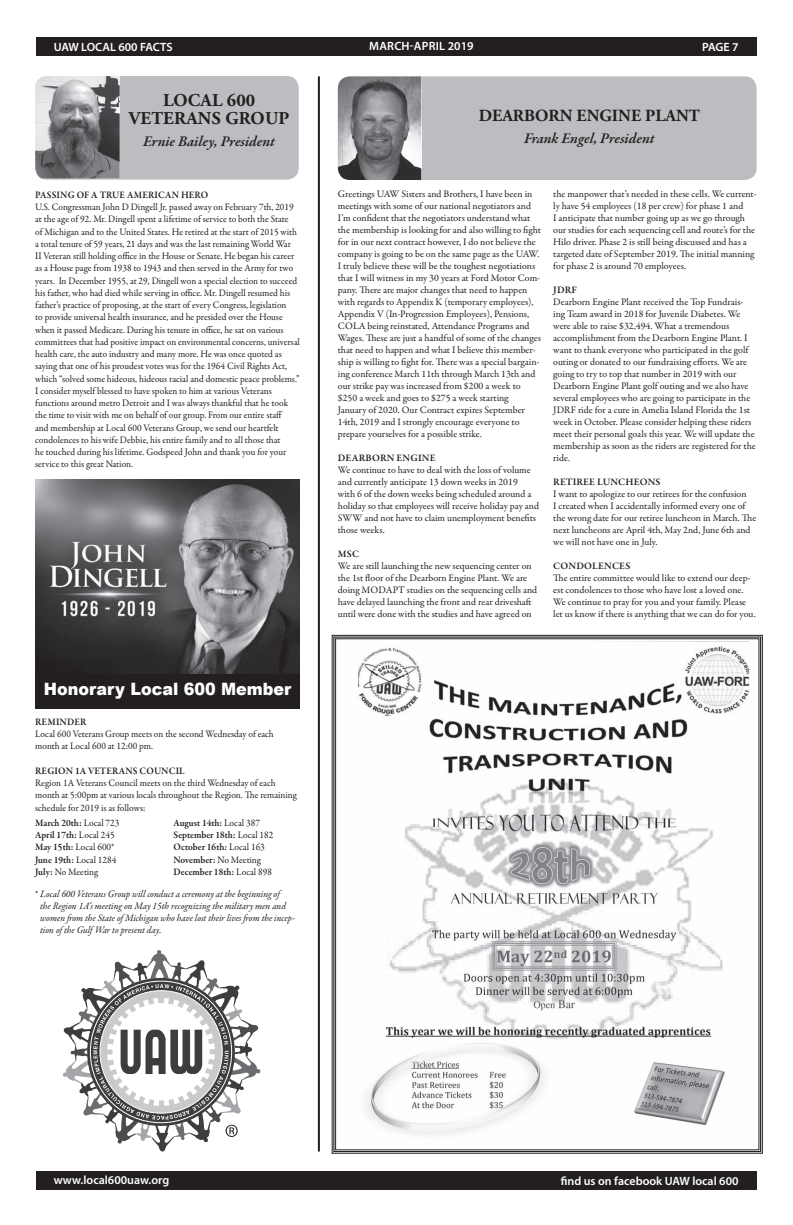
<style>
.page{position:relative;width:793px;height:1225px;background:#fff}
.page>*{position:absolute;margin:0;border:0;box-sizing:border-box;transform-origin:0 0}
.t1{font:700 18px "Adobe Garamond Pro";letter-spacing:.015em;color:#231f20}
.t2{font:900 17px "Arial";color:#fff;scale:.94 1}
.t3{font:700 17px "Adobe Garamond Pro";color:#231f20}
.t4{font:italic 600 15px "Garamond Premr Pro";letter-spacing:-.005em;color:#231f20}
.t5{font:600 12px "Myriad Pro";color:#fff}
.t6{font:600 12px "Myriad Pro";letter-spacing:.02em;color:#fff}
.t7{font:10px/12px "Garamond Premr Pro";color:#231f20}
.t8{font:10px/12.2px "Garamond Premr Pro";color:#231f20;scale:.95 1}
.t9{font:italic 10px/12.2px "Garamond Premr Pro";letter-spacing:-.005em;color:#231f20;scale:.95 1}
.t10{font:600 10px "Garamond Premr Pro";letter-spacing:.01em;color:#231f20;scale:.95 1}
.t11{font:600 10px "Garamond Premr Pro";letter-spacing:-.01em;color:#231f20;scale:.95 1}
.t12{font:600 10px "Garamond Premr Pro";letter-spacing:.01em;color:#231f20}
.s1{font-weight:400}
.s2{font-weight:600}
.s3{font-style:normal}
</style>
<div class="page">
<div style="left:35px;top:480px;width:265px;height:228px;background:#231f20"></div>
<div style="left:35px;top:76px;width:263px;height:104px;background:#bcbdc0;border-radius:12px"></div>
<img style="left:35px;top:76px;width:85px;height:103px">
<div style="left:36px;top:37px;width:720px;height:18px;background:#231f20"></div>
<div style="left:36px;top:1170px;width:720px;height:18px;background:#231f20"></div>
<hr style="left:318px;top:76px;width:2px;height:1075px;background:#231f20">
<div style="left:337px;top:76px;width:419px;height:104px;background:#bcbdc0;border-radius:12px"></div>
<img style="left:337px;top:76px;width:84px;height:104px">
<img style="left:35px;top:480px;width:265px;height:193px">
<svg style="left:331px;top:634px;width:431px;height:519px"></svg>
<svg style="left:63px;top:950px;width:197px;height:201px"></svg>
<p class="t6" style="left:369px;top:39px;width:106px">MARCH-APRIL 2019</p>
<p class="t5" style="left:54px;top:39px;width:120px">UAW LOCAL 600 FACTS</p>
<p class="t5" style="left:701px;top:39px;width:38px">PAGE 7</p>
<p class="t1" style="left:163px;top:90px;width:93px">LOCAL 600</p>
<p class="t1" style="left:129px;top:108px;width:162px">VETERANS GROUP</p>
<p class="t4" style="left:143px;top:132px;width:133px">Ernie Bailey, President</p>
<p class="t10" style="left:35px;top:188px;width:183px">PASSING OF A TRUE AMERICAN HERO</p>
<p class="t8" style="left:35px;top:201px;width:280px">U.S. Congressman John D Dingell Jr. passed away on February 7th, 2019 at the age of 92. Mr. Dingell spent a lifetime of service to both the State<br>of Michigan and to the United States. He retired at the start of 2015 with a total tenure of 59 years, 21 days and was the last remaining World War II Veteran still holding office in the House or Senate. He began his career as a House page from 1938 to 1943 and then served in the Army for two years. In December 1955, at 29, Dingell won a special election to succeed his father, who had died while serving in office. Mr. Dingell resumed his father’s practice of proposing, at the start of every Congress, legislation<br>to provide universal health insurance, and he presided over the House when it passed Medicare. During his tenure in office, he sat on various committees that had positive impact on environmental concerns, universal health care, the auto industry and many more. He was once quoted as saying that one of his proudest votes was for the 1964 Civil Rights Act, which “solved some hideous, hideous racial and domestic peace problems.”</p>
<p class="t8" style="left:35px;top:385px;width:268px">I consider myself blessed to have spoken to him at various Veterans functions around metro Detroit and I was always thankful that he took the time to visit with me on behalf of our group. From our entire staff and membership at Local 600 Veterans Group, we send our heartfelt condolences to his wife Debbie, his entire family and to all those that he touched during his lifetime. Godspeed John and thank you for your service to this great Nation.</p>
<p class="t2" style="left:44px;top:676px;width:264px">Honorary Local 600 Member</p>
<p class="t10" style="left:35px;top:715px;width:55px">REMINDER</p>
<p class="t8" style="left:35px;top:728px;width:252px">Local 600 Veterans Group meets on the second Wednesday of each month at Local 600 at 12:00 pm.</p>
<p class="t10" style="left:35px;top:764px;width:159px">REGION 1A VETERANS COUNCIL</p>
<p class="t8" style="left:35px;top:777px;width:277px">Region 1A Veterans Council meets on the third Wednesday of each month at 5:00pm at various locals throughout the Region. The remaining schedule for 2019 is as follows:</p>
<p class="t10" style="left:35px;top:816px;width:90px">March 20th: <span class="s1">Local 723</span></p>
<p class="t10" style="left:35px;top:828px;width:85px">April 17th: <span class="s1">Local 245</span></p>
<p class="t8" style="left:35px;top:841px;width:85px"><span class="s2">May 15th:</span> Local 600*</p>
<p class="t11" style="left:35px;top:853px;width:87px">June 19th: <span class="s1">Local 1284</span></p>
<p class="t8" style="left:35px;top:865px;width:68px"><span class="s2">July:</span> No Meeting</p>
<p class="t10" style="left:173px;top:816px;width:92px">August 14th: <span class="s1">Local 387</span></p>
<p class="t11" style="left:173px;top:828px;width:107px">September 18th: <span class="s1">Local 182</span></p>
<p class="t10" style="left:173px;top:840px;width:98px">October 16th: <span class="s1">Local 163</span></p>
<p class="t11" style="left:173px;top:853px;width:93px">November: <span class="s1">No Meeting</span></p>
<p class="t10" style="left:173px;top:865px;width:105px">December 18th: <span class="s1">Local 898</span></p>
<p class="t9" style="left:40px;top:887px;width:269px;text-indent:-5px"><span class="s3">*</span> Local 600 Veterans Group will conduct a ceremony at the beginning of<br>the Region 1A’s meeting on May 15th recognizing the military men and women from the State of Michigan who have lost their lives from the incep&shy;tion of the Gulf War to present day.</p>
<p class="t3" style="left:478px;top:105px;width:222px">DEARBORN ENGINE PLANT</p>
<p class="t4" style="left:524px;top:128px;width:132px">Frank Engel, President</p>
<p class="t7" style="left:337px;top:188px;width:204px">Greetings UAW Sisters and Brothers, I have been in meetings with some of our national negotiators and I’m confident that the negotiators understand what the membership is looking for and also willing to fight for in our next contract however, I do not believe the company is going to be on the same page as the UAW.<br>I truly believe these will be the toughest negotiations that I will witness in my 30 years at Ford Motor Com&shy;pany. There are major changes that need to happen with regards to Appendix K (temporary employees), Appendix V (In-Progression Employees), Pensions, COLA being reinstated, Attendance Programs and Wages. These are just a handful of some of the changes that need to happen and what I believe this member&shy;ship is willing to fight for. There was a special bargain&shy;ing conference March 11th through March 13th and our strike pay was increased from $200 a week to $250 a week and goes to $275 a week starting<br>January of 2020. Our Contract expires September 14th, 2019 and I strongly encourage everyone to prepare yourselves for a possible strike.</p>
<p class="t12" style="left:338px;top:452px;width:99px">DEARBORN ENGINE</p>
<p class="t7" style="left:337px;top:464px;width:203px">We continue to have to deal with the loss of volume and currently anticipate 13 down weeks in 2019<br>with 6 of the down weeks being scheduled around a holiday so that employees will receive holiday pay and SWW and not have to claim unemployment benefits those weeks.</p>
<p class="t12" style="left:338px;top:548px;width:23px">MSC</p>
<p class="t7" style="left:337px;top:560px;width:201px">We are still launching the new sequencing center on the 1st floor of the Dearborn Engine Plant. We are doing MODAPT studies on the sequencing cells and have delayed launching the front and rear driveshaft until were done with the studies and have agreed on</p>
<p class="t7" style="left:553px;top:188px;width:205px">the manpower that’s needed in these cells. We current&shy;ly have 54 employees (18 per crew) for phase 1 and<br>I anticipate that number going up as we go through our studies for each sequencing cell and route’s for the Hilo driver. Phase 2 is still being discussed and has a targeted date of September 2019. The initial manning for phase 2 is around 70 employees.</p>
<p class="t12" style="left:553px;top:284px;width:25px">JDRF</p>
<p class="t7" style="left:553px;top:296px;width:204px">Dearborn Engine Plant received the Top Fundrais&shy;ing Team award in 2018 for Juvenile Diabetes. We were able to raise $32,494. What a tremendous accomplishment from the Dearborn Engine Plant. I want to thank everyone who participated in the golf outing or donated to our fundraising efforts. We are going to try to top that number in 2019 with our Dearborn Engine Plant golf outing and we also have several employees who are going to participate in the JDRF ride for a cure in Amelia Island Florida the 1st week in October. Please consider helping these riders meet their personal goals this year. We will update the membership as soon as the riders are registered for the ride.</p>
<p class="t12" style="left:553px;top:476px;width:109px">RETIREE LUNCHEONS</p>
<p class="t7" style="left:553px;top:488px;width:204px">I want to apologize to our retirees for the confusion<br>I created when I accidentally informed every one of the wrong date for our retiree luncheon in March. The next luncheons are April 4th, May 2nd, June 6th and we will not have one in July.</p>
<p class="t12" style="left:553px;top:560px;width:79px">CONDOLENCES</p>
<p class="t7" style="left:553px;top:572px;width:204px">The entire committee would like to extend our deep&shy;est condolences to those who have lost a loved one.<br>We continue to pray for you and your family. Please let us know if there is anything that we can do for you.</p>
<p class="t5" style="left:54px;top:1171px;width:117px">www.local600uaw.org</p>
<p class="t5" style="left:560px;top:1172px;width:179px">find us on facebook UAW local 600</p>
</div>
